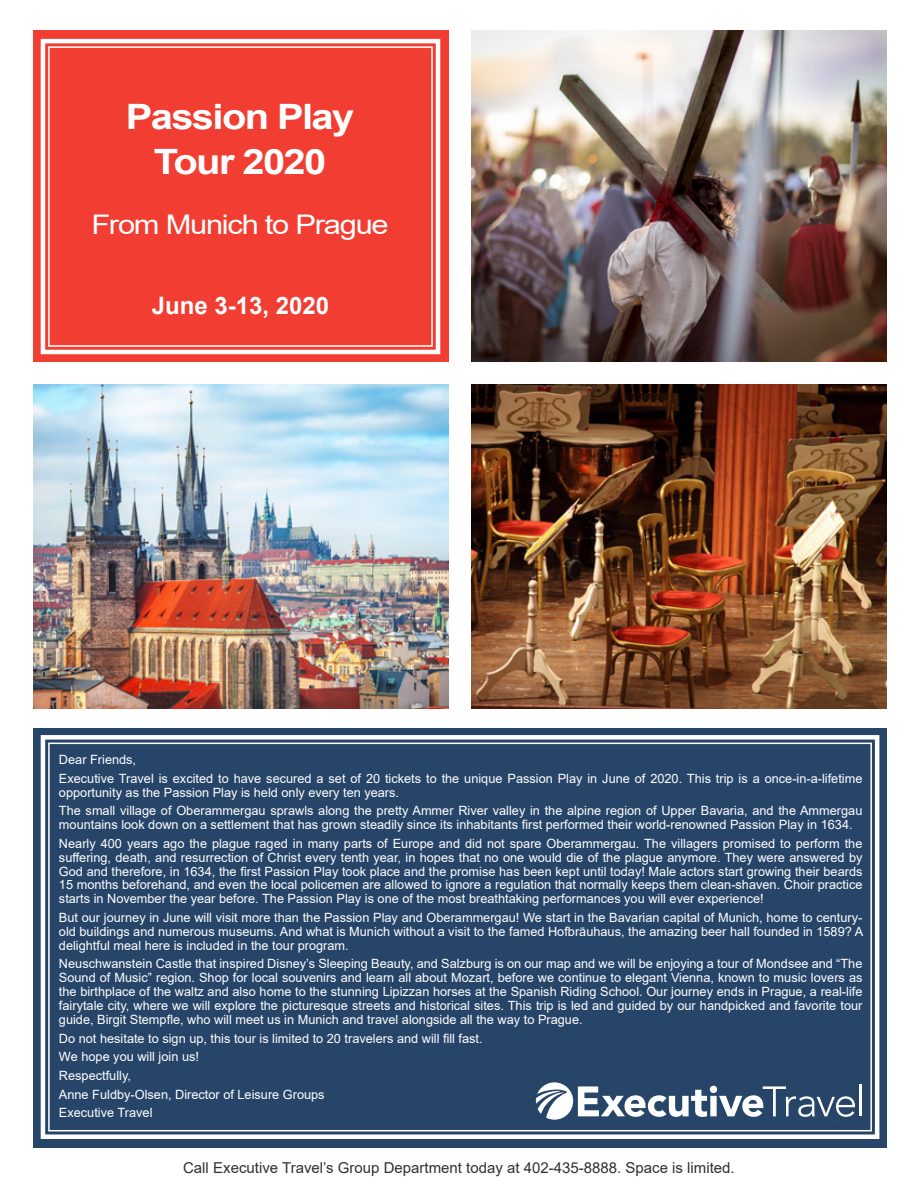
<style>
.page{position:relative;width:918px;height:1188px;background:#fff}
.page>*{position:absolute;margin:0;border:0;box-sizing:border-box;transform-origin:0 0}
.t1{font:700 34.95px/45px "Arial";letter-spacing:-.04em;color:#fff;text-align:center;scale:1.14 1}
.t2{font:27px "Arial";letter-spacing:-.04em;color:#fff;scale:1.14 1}
.t3{font:700 24px "Arial";color:#fff}
.t4{font:15px "Arial";color:#30302f}
.t5{font:12.75px/13.8px "Arial";color:#fff}
</style>
<div class="page">
<img style="left:471px;top:30px;width:415px;height:332px">
<div style="left:33px;top:728px;width:853px;height:419px;background:#274569"></div>
<div style="left:33px;top:30px;width:415px;height:332px;background:#f23e32"></div>
<img style="left:33px;top:384px;width:415px;height:324px">
<svg style="left:40px;top:38px;width:401px;height:317px"></svg>
<div style="left:48px;top:46px;width:385px;height:301px;border:2px solid #fff"></div>
<img style="left:471px;top:384px;width:415px;height:324px">
<svg style="left:40px;top:735px;width:840px;height:404px"></svg>
<div style="left:48px;top:743px;width:824px;height:388px;border:2px solid #fff"></div>
<h1 class="t1" style="left:126px;top:95px;width:202px">Passion Play<br>Tour 2020</h1>
<h2 class="t2" style="left:91px;top:206px;width:262px">From Munich to Prague</h2>
<h3 class="t3" style="left:152px;top:289px;width:179px">June 3-13, 2020</h3>
<p class="t5" style="left:59px;top:750px;width:805px;line-height:18.6px">Dear Friends,<br>Executive Travel is excited to have secured a set of 20 tickets to the unique Passion Play in June of 2020. This trip is a once-in-a-lifetime</p>
<p class="t5" style="left:59px;top:783px;width:805px;line-height:18.6px">opportunity as the Passion Play is held only every ten years.<br>The small village of Oberammergau sprawls along the pretty Ammer River valley in the alpine region of Upper Bavaria, and the Ammergau</p>
<p class="t5" style="left:59px;top:815px;width:805px;line-height:18.6px">mountains look down on a settlement that has grown steadily since its inhabitants first performed their world-renowned Passion Play in 1634.<br>Nearly 400 years ago the plague raged in many parts of Europe and did not spare Oberammergau. The villagers promised to perform the</p>
<p class="t5" style="left:59px;top:850px;width:805px;text-align:justify">suffering, death, and resurrection of Christ every tenth year, in hopes that no one would die of the plague anymore. They were answered by God and therefore, in 1634, the first Passion Play took place and the promise has been kept until today! Male actors start growing their beards 15 months beforehand, and even the local policemen are allowed to ignore a regulation that normally keeps them clean-shaven. Choir practice starts in November the year before. The Passion Play is one of the most breathtaking performances you will ever experience!</p>
<p class="t5" style="left:59px;top:911px;width:806px;text-align:justify">But our journey in June will visit more than the Passion Play and Oberammergau! We start in the Bavarian capital of Munich, home to century&shy;old buildings and numerous museums. And what is Munich without a visit to the famed Hofbräuhaus, the amazing beer hall founded in 1589? A delightful meal here is included in the tour program.</p>
<p class="t5" style="left:59px;top:957px;width:805px;text-align:justify">Neuschwanstein Castle that inspired Disney’s Sleeping Beauty, and Salzburg is on our map and we will be enjoying a tour of Mondsee and “The Sound of Music” region. Shop for local souvenirs and learn all about Mozart, before we continue to elegant Vienna, known to music lovers as the birthplace of the waltz and also home to the stunning Lipizzan horses at the Spanish Riding School. Our journey ends in Prague, a real-life fairytale city, where we will explore the picturesque streets and historical sites. This trip is led and guided by our handpicked and favorite tour guide, Birgit Stempfle, who will meet us in Munich and travel alongside all the way to Prague.</p>
<p class="t5" style="left:59px;top:1029px;width:425px;line-height:18.6px">Do not hesitate to sign up, this tour is limited to 20 travelers and will fill fast.<br>We hope you will join us!<br>Respectfully,<br>Anne Fuldby-Olsen, Director of Leisure Groups<br>Executive Travel</p>
<p class="t4" style="left:183px;top:1157px;width:553px">Call Executive Travel’s Group Department today at 402-435-8888. Space is limited.</p>
</div>
